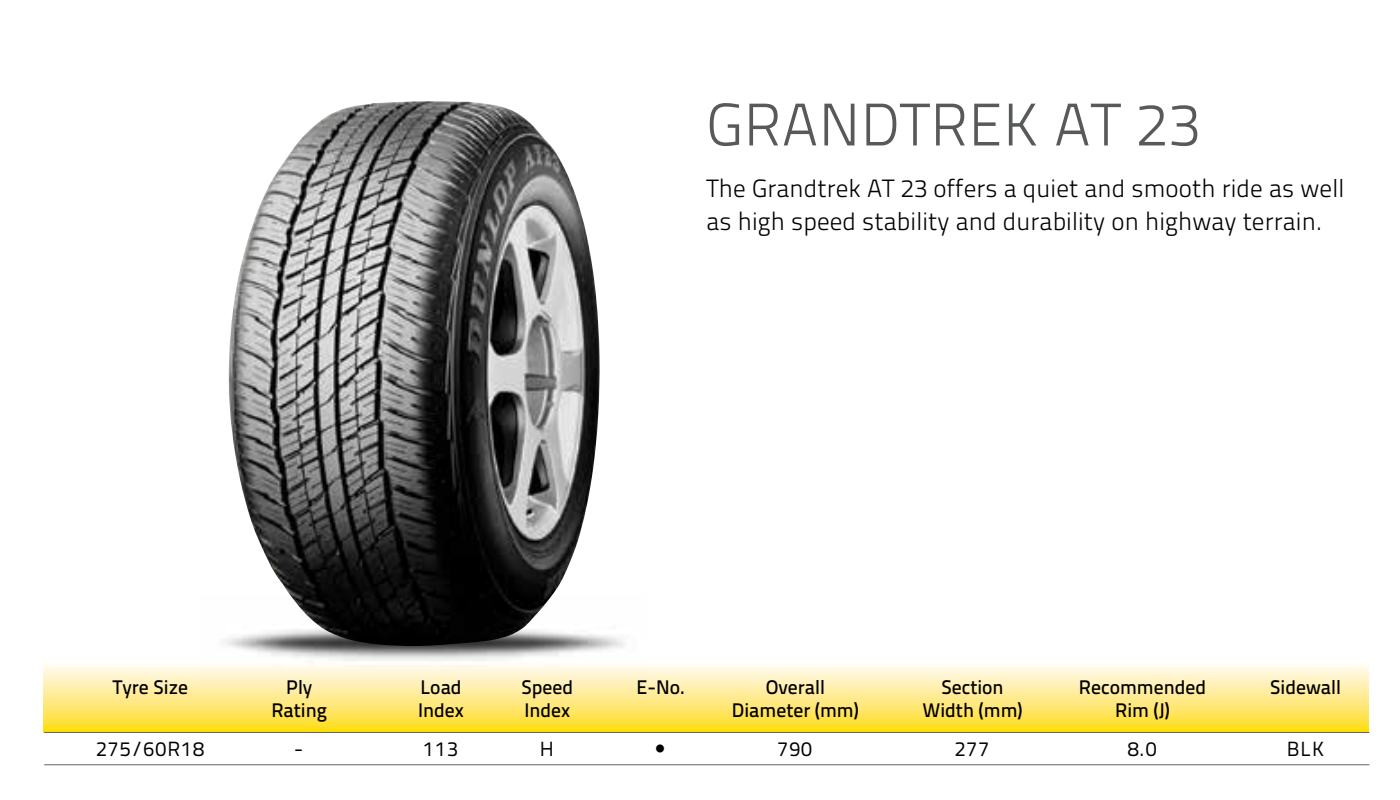
<style>
.page{position:relative;width:1400px;height:800px;background:#fff}
.page>*{position:absolute;margin:0;border:0;box-sizing:border-box;transform-origin:0 0}
.t1{font:60px "Titillium Text 14 L 250 wt";letter-spacing:.01em;color:#58595b}
.t2{font:25px/32.5px "Titillium Text 14 L 250 wt";letter-spacing:.005em;color:#000}
.t3{font:20.5px "Titillium Text 14 L 400 wt";letter-spacing:.05em;color:#000}
.t4{font:19.75px "Titillium Text 14 L 600 wt";color:#000}
</style>
<div class="page">
<img style="left:228px;top:101px;width:372px;height:494px">
<img style="left:223px;top:595px;width:402px;height:66px">
<svg style="left:44px;top:663px;width:1325px;height:69px;background:#feeb8b"></svg>
<hr style="left:44px;top:732px;width:1325px;height:1px;background:#636466">
<hr style="left:44px;top:764px;width:1325px;height:1px;background:#636466">
<h1 class="t1" style="left:706px;top:89px;width:495px">GRANDTREK AT 23</h1>
<p class="t2" style="left:706px;top:172px;width:639px">The Grandtrek AT 23 offers a quiet and smooth ride as well as high speed stability and durability on highway terrain.</p>
<p class="t4" style="left:113px;top:675px;width:77px">Tyre Size</p>
<p class="t4" style="left:286px;top:675px;width:28px">Ply</p>
<p class="t4" style="left:420px;top:675px;width:43px">Load</p>
<p class="t4" style="left:521px;top:675px;width:53px">Speed</p>
<p class="t4" style="left:636px;top:675px;width:50px">E-No.</p>
<p class="t4" style="left:766px;top:675px;width:61px">Overall</p>
<p class="t4" style="left:941px;top:675px;width:64px">Section</p>
<p class="t4" style="left:1079px;top:675px;width:129px">Recommended</p>
<p class="t4" style="left:1270px;top:675px;width:72px">Sidewall</p>
<p class="t4" style="left:271px;top:698px;width:57px">Rating</p>
<p class="t4" style="left:418px;top:698px;width:47px">Index</p>
<p class="t4" style="left:524px;top:698px;width:47px">Index</p>
<p class="t4" style="left:732px;top:698px;width:129px">Diameter (mm)</p>
<p class="t4" style="left:922px;top:698px;width:102px">Width (mm)</p>
<p class="t4" style="left:1115px;top:698px;width:56px">Rim (J)</p>
<p class="t3" style="left:96px;top:737px;width:109px">275/60R18</p>
<p class="t3" style="left:294px;top:737px;width:11px">-</p>
<p class="t3" style="left:423px;top:737px;width:36px">113</p>
<p class="t3" style="left:540px;top:737px;width:16px">H</p>
<p class="t3" style="left:778px;top:737px;width:36px">790</p>
<p class="t3" style="left:955px;top:737px;width:36px">277</p>
<p class="t3" style="left:1128px;top:737px;width:30px">8.0</p>
<p class="t3" style="left:1287px;top:737px;width:39px">BLK</p>
</div>
